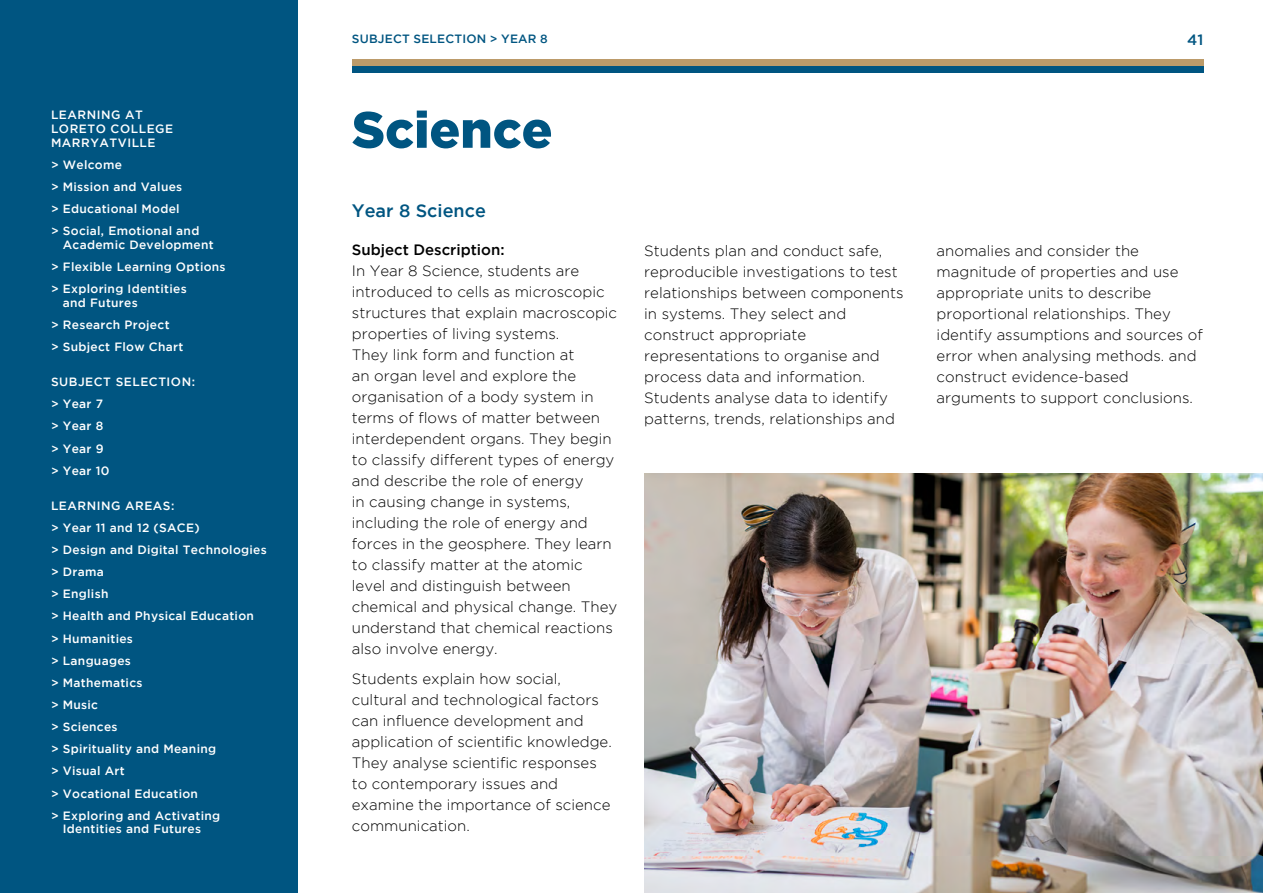
<style>
.page{position:relative;width:1263px;height:893px;background:#fff}
.page>*{position:absolute;margin:0;border:0;box-sizing:border-box;transform-origin:0 0}
.t1{font:900 51px "Gotham";color:#005581}
.t2{font:500 18px "Gotham";color:#005581}
.t3{font:300 15px/21px "Gotham";color:#000}
.t4{font:500 15px "Gotham";color:#000}
.t5{font:500 15px "Gotham";color:#005581}
.t6{font:500 12px/22.2px "Gotham";letter-spacing:.025em;color:#fff}
.t7{font:500 12px/22.2px "Gotham";letter-spacing:.045em;color:#fff}
.t8{font:500 12px "Gotham";letter-spacing:.015em;color:#005581}
</style>
<div class="page">
<div style="left:0;top:0;width:298px;height:893px;background:#005581"></div>
<div style="left:352px;top:66px;width:851px;height:7px;background:#005581"></div>
<div style="left:352px;top:59px;width:851px;height:7px;background:#bc9b6a"></div>
<img style="left:644px;top:474px;width:619px;height:419px">
<p class="t7" style="left:51px;top:108px;width:124px;line-height:13.6px">LEARNING AT<br>LORETO COLLEGE<br>MARRYATVILLE</p>
<p class="t6" style="left:51px;top:153px;width:150px">&gt; Welcome<br>&gt; Mission and Values<br>&gt; Educational Model<br>&gt; Social, Emotional and</p>
<p class="t6" style="left:51px;top:233px;width:176px;text-indent:12px">Academic Development<br>&gt; Flexible Learning Options &gt; Exploring Identities</p>
<p class="t6" style="left:51px;top:291px;width:134px;text-indent:12px">and Futures<br>&gt; Research Project<br>&gt; Subject Flow Chart</p>
<p class="t7" style="left:51px;top:370px;width:146px">SUBJECT SELECTION: &gt; Year 7<br>&gt; Year 8<br>&gt; Year 9<br>&gt; Year 10</p>
<p class="t6" style="left:51px;top:494px;width:217px">LEARNING AREAS:<br>&gt; Year 11 and 12 (SACE)<br>&gt; Design and Digital Technologies &gt; Drama<br>&gt; English<br>&gt; Health and Physical Education<br>&gt; Humanities<br>&gt; Languages<br>&gt; Mathematics<br>&gt; Music<br>&gt; Sciences<br>&gt; Spirituality and Meaning<br>&gt; Visual Art<br>&gt; Vocational Education<br>&gt; Exploring and Activating</p>
<p class="t6" style="left:63px;top:818px;width:140px">Identities and Futures</p>
<p class="t8" style="left:352px;top:32px;width:197px">SUBJECT SELECTION &gt; YEAR 8</p>
<h1 class="t1" style="left:352px;top:100px;width:202px">Science</h1>
<p class="t2" style="left:352px;top:201px;width:136px">Year 8 Science</p>
<p class="t4" style="left:352px;top:241px;width:154px">Subject Description:</p>
<p class="t3" style="left:352px;top:260px;width:267px">In Year 8 Science, students are introduced to cells as microscopic structures that explain macroscopic properties of living systems.<br>They link form and function at<br>an organ level and explore the organisation of a body system in terms of flows of matter between interdependent organs. They begin to classify different types of energy and describe the role of energy<br>in causing change in systems, including the role of energy and forces in the geosphere. They learn to classify matter at the atomic level and distinguish between chemical and physical change. They understand that chemical reactions also involve energy.</p>
<p class="t3" style="left:352px;top:668px;width:261px">Students explain how social, cultural and technological factors can influence development and application of scientific knowledge.<br>They analyse scientific responses to contemporary issues and examine the importance of science communication.</p>
<p class="t5" style="left:1187px;top:31px;width:18px">41</p>
<p class="t3" style="left:644px;top:240px;width:261px">Students plan and conduct safe, reproducible investigations to test relationships between components in systems. They select and construct appropriate representations to organise and process data and information.<br>Students analyse data to identify patterns, trends, relationships and</p>
<p class="t3" style="left:936px;top:240px;width:268px">anomalies and consider the magnitude of properties and use appropriate units to describe proportional relationships. They identify assumptions and sources of error when analysing methods. and construct evidence-based arguments to support conclusions.</p>
</div>
